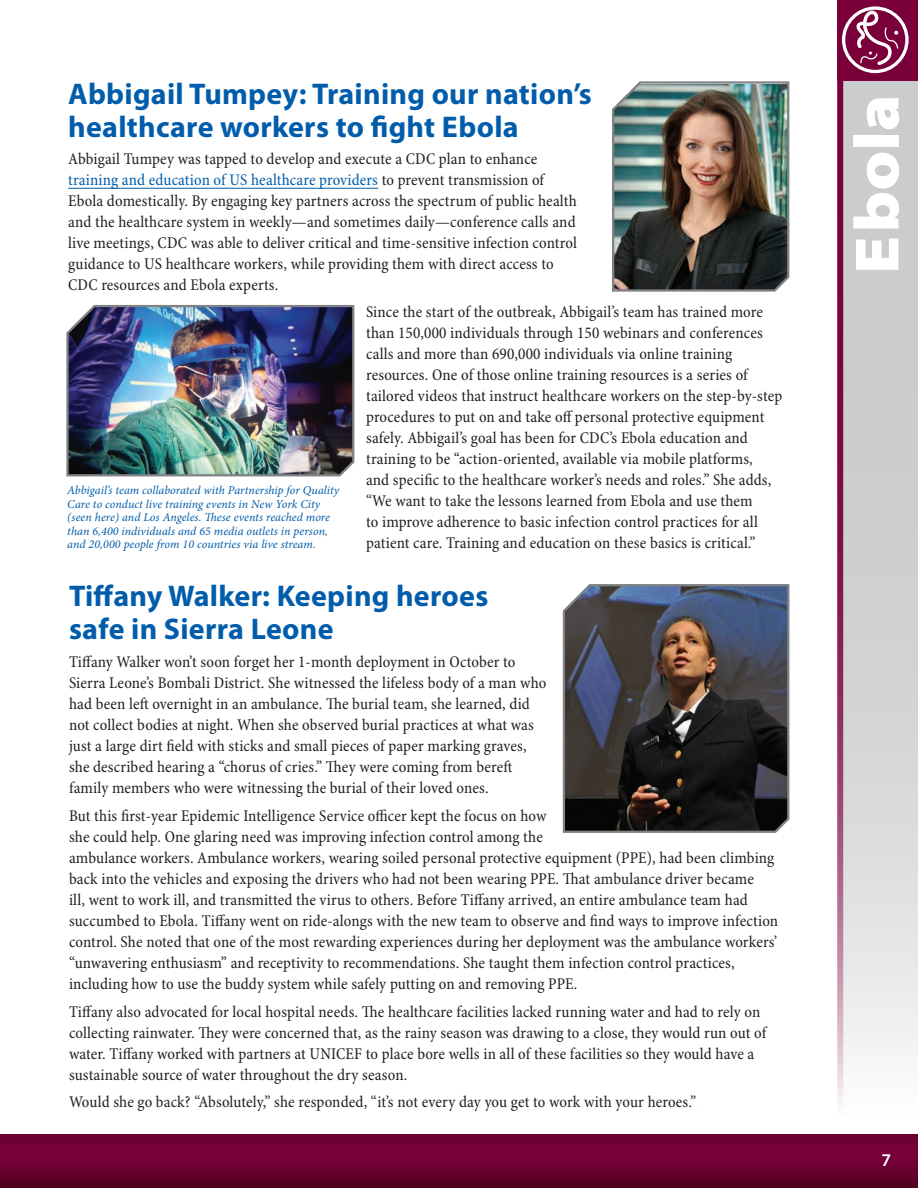
<style>
.page{position:relative;width:918px;height:1188px;background:#fff}
.page>*{position:absolute;margin:0;border:0;box-sizing:border-box;transform-origin:0 0}
.H1_CUSTOM{font:900 semi-expanded 63px "Myriad Pro";letter-spacing:.005em;color:#fff}
.t1{font:700 30px/33px "Myriad Pro";letter-spacing:.01em;color:#015dab}
.t2{font:600 18px "Myriad Pro";color:#fff}
.Body_1{font:condensed 16.5px/21px "Minion Pro";letter-spacing:.005em;color:#231f20}
.t3{font:italic 12px/13.5px "Minion Pro";color:#015dab}
.s1{color:#015dab}
</style>
<div class="page">
<svg style="left:0;top:1134px;width:918px;height:54px;background:#6b0030"></svg>
<svg style="left:837px;top:81px;width:81px;height:1056px;background:#d2cbd0"></svg>
<div style="left:837px;top:0;width:81px;height:81px;background:#7a003b"></div>
<svg style="left:842px;top:6px;width:67px;height:67px"></svg>
<hr style="left:68px;top:188px;width:310px;height:1px;background:#015dab">
<img style="left:612px;top:81px;width:178px;height:211px">
<img style="left:66px;top:305px;width:289px;height:172px">
<svg style="left:562px;top:584px;width:228px;height:249px;background:#3f3d42"></svg>
<h1 class="t1" style="left:68px;top:76px;width:525px">Abbigail Tumpey: Training our nation’s healthcare workers to fight Ebola</h1>
<p class="Body_1" style="left:68px;top:149px;width:510px">Abbigail Tumpey was tapped to develop and execute a CDC plan to enhance <span class="s1">training and education of US healthcare providers</span> to prevent transmission of Ebola domestically. By engaging key partners across the spectrum of public health and the healthcare system in weekly—and sometimes daily—conference calls and live meetings, CDC was able to deliver critical and time-sensitive infection control guidance to US healthcare workers, while providing them with direct access to CDC resources and Ebola experts.</p>
<p class="Body_1" style="left:366px;top:301px;width:418px">Since the start of the outbreak, Abbigail’s team has trained more than 150,000 individuals through 150 webinars and conferences calls and more than 690,000 individuals via online training resources. One of those online training resources is a series of tailored videos that instruct healthcare workers on the step-by-step procedures to put on and take off personal protective equipment safely. Abbigail’s goal has been for CDC’s Ebola education and training to be “action-oriented, available via mobile platforms,<br>and specific to the healthcare worker’s needs and roles.” She adds, “We want to take the lessons learned from Ebola and use them<br>to improve adherence to basic infection control practices for all patient care. Training and education on these basics is critical.”</p>
<h1 class="t1" style="left:69px;top:579px;width:421px">Tiffany Walker: Keeping heroes safe in Sierra Leone</h1>
<p class="Body_1" style="left:69px;top:652px;width:479px">Tiffany Walker won’t soon forget her 1-month deployment in October to Sierra Leone’s Bombali District. She witnessed the lifeless body of a man who had been left overnight in an ambulance. The burial team, she learned, did not collect bodies at night. When she observed burial practices at what was just a large dirt field with sticks and small pieces of paper marking graves, she described hearing a “chorus of cries.” They were coming from bereft family members who were witnessing the burial of their loved ones.</p>
<p class="Body_1" style="left:69px;top:806px;width:711px">But this first-year Epidemic Intelligence Service officer kept the focus on how<br>she could help. One glaring need was improving infection control among the<br>ambulance workers. Ambulance workers, wearing soiled personal protective equipment (PPE), had been climbing back into the vehicles and exposing the drivers who had not been wearing PPE. That ambulance driver became<br>ill, went to work ill, and transmitted the virus to others. Before Tiffany arrived, an entire ambulance team had succumbed to Ebola. Tiffany went on ride-alongs with the new team to observe and find ways to improve infection control. She noted that one of the most rewarding experiences during her deployment was the ambulance workers’ “unwavering enthusiasm” and receptivity to recommendations. She taught them infection control practices, including how to use the buddy system while safely putting on and removing PPE.</p>
<p class="Body_1" style="left:69px;top:1001px;width:699px">Tiffany also advocated for local hospital needs. The healthcare facilities lacked running water and had to rely on collecting rainwater. They were concerned that, as the rainy season was drawing to a close, they would run out of water. Tiffany worked with partners at UNICEF to place bore wells in all of these facilities so they would have a sustainable source of water throughout the dry season.</p>
<p class="Body_1" style="left:69px;top:1092px;width:629px">Would she go back? “Absolutely,” she responded, “it’s not every day you get to work with your heroes.”</p>
<p class="t3" style="left:67px;top:484px;width:273px">Abbigail’s team collaborated with Partnership for Quality Care to conduct live training events in New York City (seen here) and Los Angeles. These events reached more than 6,400 individuals and 65 media outlets in person, and 20,000 people from 10 countries via live stream.</p>
<p class="H1_CUSTOM" style="left:841px;top:274px;width:181px;rotate:-90deg">Ebola</p>
<p class="t2" style="left:881px;top:1149px;width:11px">7</p>
</div>
